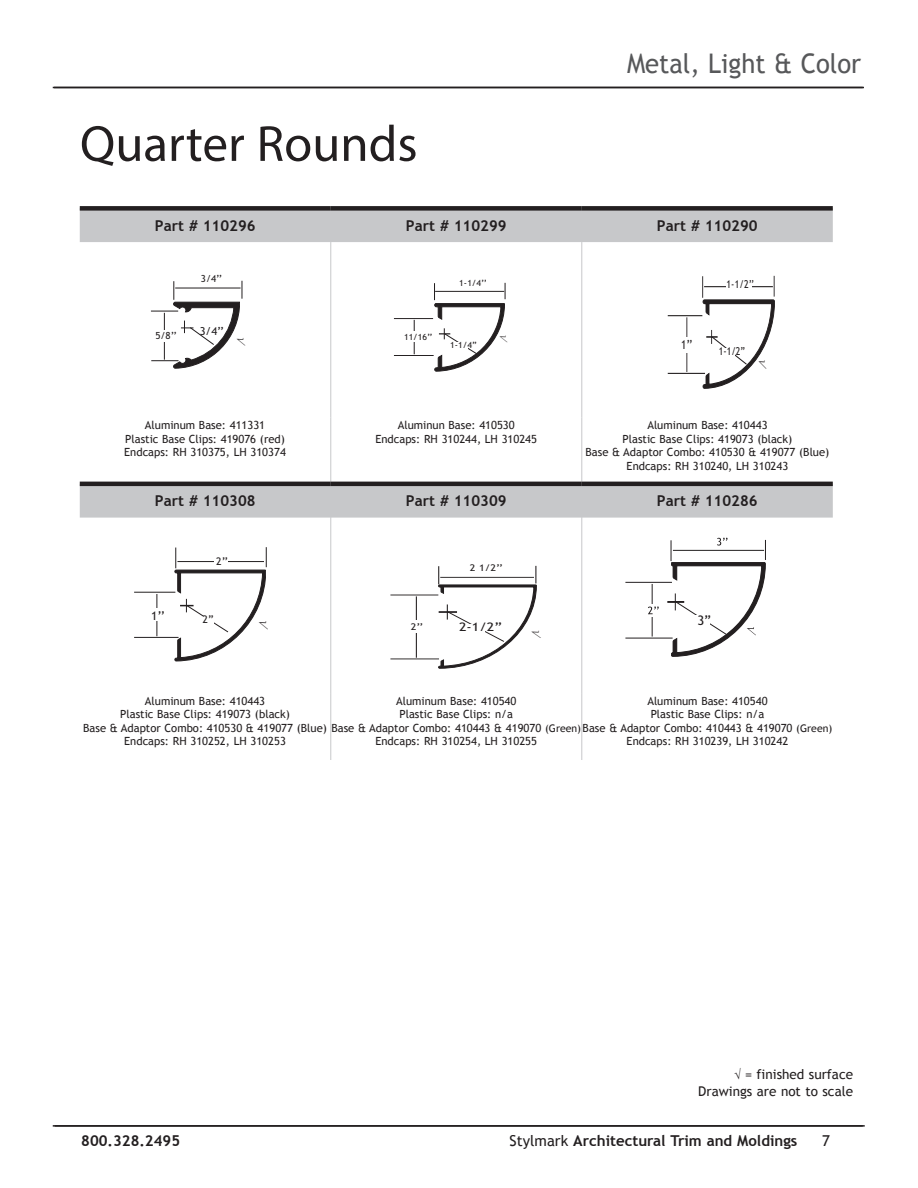
<style>
.page{position:relative;width:918px;height:1188px;background:#fff}
.page>*{position:absolute;margin:0;border:0;box-sizing:border-box;transform-origin:0 0}
.t1{font:51px "Myriad Pro";color:#231f20}
.t2{font:27px "Trebuchet MS";color:#57585a;scale:.95 1}
.t3{font:700 15px "Trebuchet MS";color:#231f20}
.t4{font:15px "Trebuchet MS";color:#231f20}
.t5{font:13.5px/16.2px "Trebuchet MS";color:#231f20;text-align:right}
.t6{font:13.2px "Trebuchet MS";color:#231f20}
.t7{font:12.45px "Trebuchet MS";color:#231f20;scale:.81 1}
.t8{font:12px "Trebuchet MS";color:#231f20}
.t9{font:11.7px "Trebuchet MS";color:#231f20;scale:1.22 1}
.t10{font:11.25px/13.5px "Trebuchet MS";color:#231f20;text-align:center}
.t11{font:11.1px "Trebuchet MS";color:#231f20}
.t12{font:10.95px "Trebuchet MS";color:#231f20;scale:.81 1}
.t13{font:10.5px "Trebuchet MS";color:#231f20}
.t14{font:9.75px "Trebuchet MS";color:#231f20}
.t15{font:9.3px "Trebuchet MS";color:#231f20;scale:1.17 1}
.t16{font:8.55px "Trebuchet MS";color:#231f20}
.s1{font-size:10.5px}
.s2{font-weight:400}
</style>
<div class="page">
<hr style="left:53px;top:87px;width:810px;height:1px;background:#231f20">
<hr style="left:53px;top:1125px;width:810px;height:2px;background:#231f20">
<hr style="left:55px;top:1125px;width:810px;height:2px;background:#231f20">
<hr style="left:54px;top:87px;width:810px;height:1px;background:#231f20">
<svg style="left:80px;top:211px;width:753px;height:549px"></svg>
<hr style="left:330px;top:211px;width:1px;height:31px;background:#c7c8ca">
<hr style="left:581px;top:211px;width:1px;height:31px;background:#c7c8ca">
<hr style="left:330px;top:242px;width:1px;height:176px;background:#c7c8ca">
<hr style="left:581px;top:242px;width:1px;height:176px;background:#c7c8ca">
<hr style="left:330px;top:418px;width:1px;height:64px;background:#c7c8ca">
<hr style="left:581px;top:418px;width:1px;height:64px;background:#c7c8ca">
<hr style="left:330px;top:486px;width:1px;height:32px;background:#c7c8ca">
<hr style="left:581px;top:486px;width:1px;height:32px;background:#c7c8ca">
<hr style="left:330px;top:518px;width:1px;height:175px;background:#c7c8ca">
<hr style="left:581px;top:518px;width:1px;height:175px;background:#c7c8ca">
<hr style="left:330px;top:693px;width:1px;height:67px;background:#c7c8ca">
<hr style="left:581px;top:693px;width:1px;height:67px;background:#c7c8ca">
<hr style="left:80px;top:482px;width:251px;height:4px;background:#231f20">
<hr style="left:331px;top:482px;width:251px;height:4px;background:#231f20">
<hr style="left:582px;top:482px;width:251px;height:4px;background:#231f20">
<div style="left:80px;top:206px;width:251px;height:5px;background:#231f20"></div>
<div style="left:331px;top:206px;width:251px;height:5px;background:#231f20"></div>
<div style="left:582px;top:206px;width:251px;height:5px;background:#231f20"></div>
<div style="left:123px;top:271px;width:165px;height:118px;background:#fff"></div>
<div style="left:387px;top:276px;width:150px;height:108px;background:#fff"></div>
<hr style="left:414px;top:320px;width:1px;height:34px;background:#231f20">
<div style="left:400px;top:332px;width:30px;height:10px;background:#fff"></div>
<hr style="left:394px;top:318px;width:39px;height:1px;background:#231f20">
<hr style="left:394px;top:355px;width:40px;height:1px;background:#231f20">
<hr style="left:687px;top:317px;width:1px;height:55px;background:#231f20">
<div style="left:672px;top:337px;width:30px;height:15px;background:#fff"></div>
<hr style="left:668px;top:315px;width:34px;height:1px;background:#231f20">
<hr style="left:668px;top:373px;width:37px;height:1px;background:#231f20">
<div style="left:116px;top:541px;width:178px;height:132px;background:#fff"></div>
<hr style="left:157px;top:594px;width:1px;height:42px;background:#231f20">
<div style="left:140px;top:608px;width:35px;height:13px;background:#fff"></div>
<hr style="left:134px;top:592px;width:41px;height:1px;background:#231f20">
<hr style="left:134px;top:637px;width:45px;height:1px;background:#231f20">
<div style="left:379px;top:561px;width:183px;height:115px;background:#fff"></div>
<hr style="left:416px;top:596px;width:1px;height:62px;background:#231f20">
<div style="left:399px;top:620px;width:37px;height:13px;background:#fff"></div>
<hr style="left:390px;top:595px;width:48px;height:1px;background:#231f20">
<hr style="left:390px;top:659px;width:49px;height:1px;background:#231f20">
<svg style="left:620px;top:535px;width:178px;height:132px"></svg>
<div style="left:680px;top:615px;width:30px;height:16px;background:#fff"></div>
<svg style="left:151px;top:281px;width:92px;height:88px"></svg>
<svg style="left:434px;top:283px;width:72px;height:88px"></svg>
<svg style="left:702px;top:276px;width:73px;height:113px"></svg>
<svg style="left:175px;top:547px;width:92px;height:114px"></svg>
<svg style="left:438px;top:566px;width:99px;height:102px"></svg>
<p class="t1" style="left:80px;top:112px;width:339px">Quarter Rounds</p>
<h2 class="t2" style="left:627px;top:48px;width:248px">Metal, Light &amp; Color</h2>
<p class="t3" style="left:155px;top:216px;width:102px">Part # 110296</p>
<p class="t3" style="left:406px;top:216px;width:102px">Part # 110299</p>
<p class="t3" style="left:657px;top:216px;width:102px">Part # 110290</p>
<p class="t14" style="left:201px;top:273px;width:23px">3/4’’</p>
<p class="t16" style="left:459px;top:278px;width:29px">1-1/4’’</p>
<p class="t12" style="left:727px;top:277px;width:36px">1-1/2’’</p>
<p class="t14" style="left:155px;top:330px;width:23px">5/8’’</p>
<p class="t11" style="left:200px;top:325px;width:26px">3/4’’</p>
<p class="t16" style="left:404px;top:332px;width:30px">11/16’’</p>
<p class="t16" style="left:450px;top:340px;width:28px">1-1/4”</p>
<p class="t7" style="left:681px;top:337px;width:16px">1’’</p>
<p class="t12" style="left:719px;top:344px;width:34px">1-1/2”</p>
<p class="t10" style="left:125px;top:419px;width:161px">Aluminum Base: 411331<br>Plastic Base Clips: 419076 (red)</p>
<p class="t10" style="left:124px;top:446px;width:163px">Endcaps: RH 310375, LH 310374</p>
<p class="t10" style="left:398px;top:419px;width:119px">Aluminun Base: 410530</p>
<p class="t10" style="left:375px;top:432px;width:163px">Endcaps: RH 310244, LH 310245</p>
<p class="t10" style="left:647px;top:419px;width:122px">Aluminum Base: 410443</p>
<p class="t10" style="left:586px;top:432px;width:245px">Plastic Base Clips: 419073 (black)<br>Base &amp; Adaptor Combo: 410530 &amp; 419077 (Blue)<br>Endcaps: RH 310240, LH 310243</p>
<p class="t3" style="left:155px;top:492px;width:102px">Part # 110308</p>
<p class="t3" style="left:406px;top:492px;width:102px">Part # 110309</p>
<p class="t3" style="left:657px;top:492px;width:102px">Part # 110286</p>
<p class="t8" style="left:151px;top:608px;width:15px">1’’</p>
<p class="t13" style="left:216px;top:555px;width:14px">2’’</p>
<p class="t13" style="left:203px;top:613px;width:13px">2”</p>
<p class="t15" style="left:411px;top:621px;width:12px">2’’</p>
<p class="t15" style="left:470px;top:562px;width:30px">2 1/2’’</p>
<p class="t9" style="left:459px;top:620px;width:37px">2-1/2”</p>
<p class="t6" style="left:697px;top:613px;width:15px">3”</p>
<p class="t10" style="left:145px;top:694px;width:122px">Aluminum Base: 410443</p>
<p class="t10" style="left:120px;top:708px;width:171px">Plastic Base Clips: 419073 (black)</p>
<p class="t10" style="left:83px;top:721px;width:751px">Base &amp; Adaptor Combo: 410530 &amp; 419077 (Blue) Base &amp; Adaptor Combo: 410443 &amp; 419070 <span class="s1">(Green)</span>Base &amp; Adaptor Combo: 410443 &amp; 419070 <span class="s1">(Green)</span></p>
<p class="t10" style="left:124px;top:735px;width:163px">Endcaps: RH 310252, LH 310253</p>
<p class="t10" style="left:396px;top:694px;width:122px">Aluminum Base: 410540</p>
<p class="t10" style="left:399px;top:708px;width:115px">Plastic Base Clips: n/a</p>
<p class="t10" style="left:375px;top:735px;width:163px">Endcaps: RH 310254, LH 310255</p>
<p class="t10" style="left:647px;top:694px;width:122px">Aluminum Base: 410540</p>
<p class="t10" style="left:651px;top:708px;width:115px">Plastic Base Clips: n/a</p>
<p class="t10" style="left:627px;top:735px;width:163px">Endcaps: RH 310239, LH 310242</p>
<p class="t5" style="left:698px;top:1067px;width:156px">√ = finished surface<br>Drawings are not to scale</p>
<h3 class="t3" style="left:81px;top:1132px;width:100px">800.328.2495</h3>
<h3 class="t3" style="left:510px;top:1132px;width:289px"><span class="s2">Stylmark</span> Architectural Trim and Moldings</h3>
<h3 class="t4" style="left:822px;top:1132px;width:9px">7</h3>
</div>
